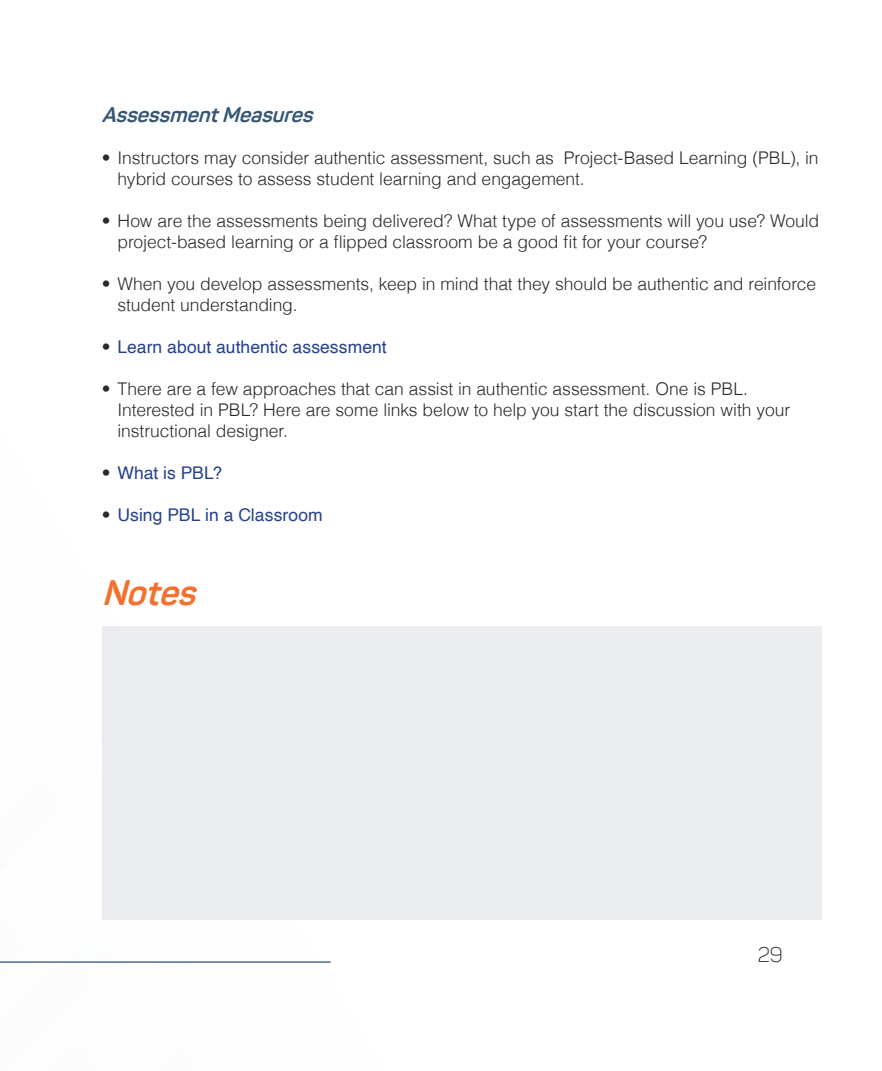
<style>
.page{position:relative;width:882px;height:1071px;background:#fff}
.page>*{position:absolute;margin:0;border:0;box-sizing:border-box;transform-origin:0 0}
.t1{font:italic 700 35px "Panton";color:#f3702e}
.Section_Header-H3{font:italic 700 21px "Panton";color:#355676}
.t2{font:300 21px "Panton";color:#2c2a27}
.t3{font:300 17.5px/21px "Helvetica";letter-spacing:-.005em;color:#2c2a27}
.t4{font:17.5px "Helvetica";letter-spacing:.005em;color:#25408f}
.s1{font-weight:300;color:#2c2a27}
</style>
<div class="page">
<hr style="left:0;top:961px;width:330px;height:2px;background:#355676">
<div style="left:102px;top:626px;width:720px;height:294px;background:#eaecef"></div>
<p class="Section_Header-H3" style="left:102px;top:101px;width:219px">AssessmentMeasures</p>
<p class="t3" style="left:118px;top:146px;width:703px;text-indent:-16px">• Instructors may consider authentic assessment, such as Project-Based Learning (PBL), in hybrid courses to assess student learning and engagement.</p>
<p class="t3" style="left:118px;top:209px;width:703px;text-indent:-16px">• How are the assessments being delivered? What type of assessments will you use? Would project-based learning or a flipped classroom be a good fit for your course?</p>
<p class="t3" style="left:118px;top:272px;width:700px;text-indent:-16px">• When you develop assessments, keep in mind that they should be authentic and reinforce student understanding.</p>
<p class="t4" style="left:102px;top:333px;width:287px"><span class="s1">•</span> Learn about authentic assessment</p>
<p class="t3" style="left:118px;top:377px;width:674px;text-indent:-16px">• There are a few approaches that can assist in authentic assessment. One is PBL.<br>Interested in PBL? Here are some links below to help you start the discussion with your instructional designer.</p>
<p class="t4" style="left:102px;top:459px;width:122px"><span class="s1">•</span> What is PBL?</p>
<p class="t4" style="left:102px;top:501px;width:222px"><span class="s1">•</span> Using PBL in a Classroom</p>
<p class="t1" style="left:102px;top:571px;width:106px">Notes</p>
<p class="t2" style="left:758px;top:942px;width:27px">29</p>
</div>
